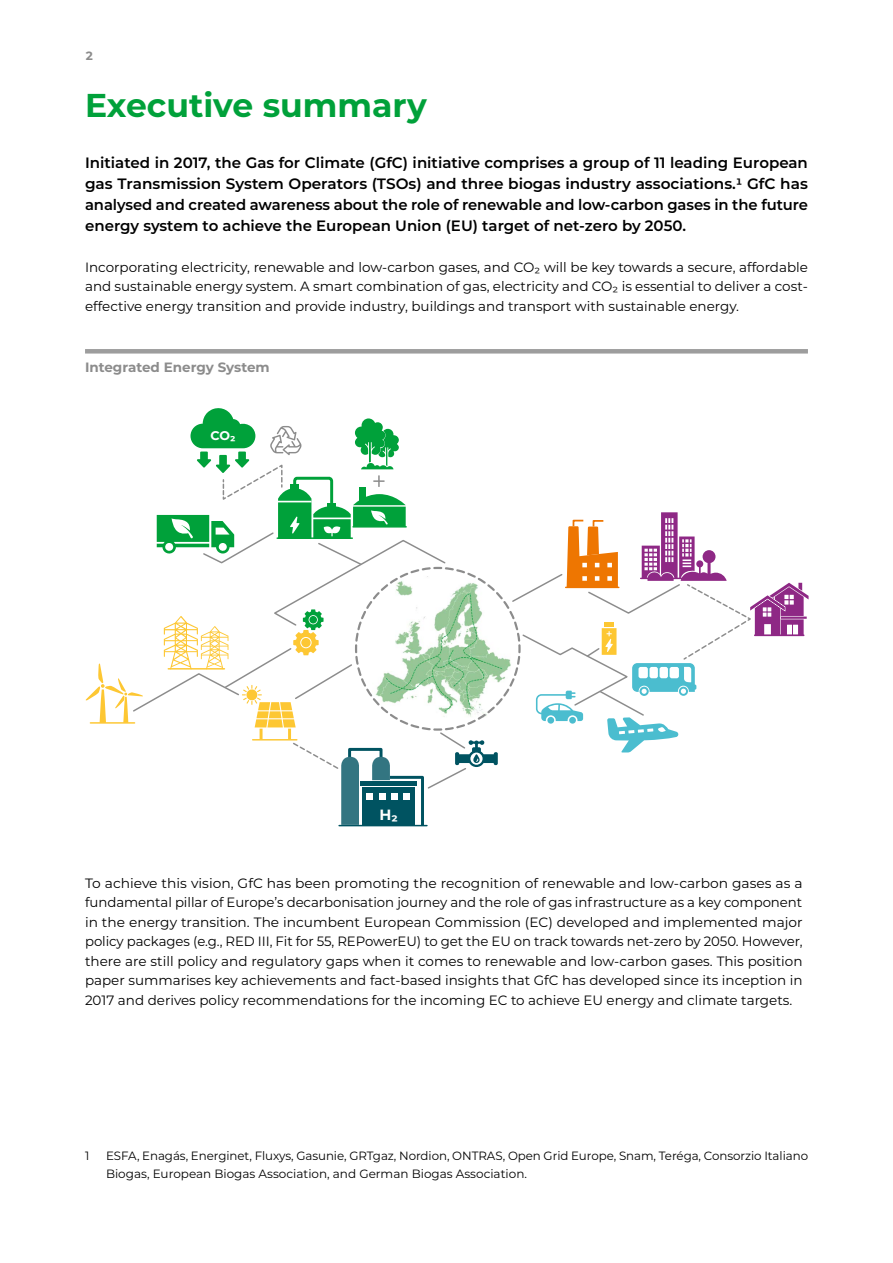
<style>
.page{position:relative;width:893px;height:1263px;background:#fff}
.page>*{position:absolute;margin:0;border:0;box-sizing:border-box;transform-origin:0 0}
.t1{font:700 33px "Montserrat";color:#00a13a}
.t2{font:600 15px/21px "Montserrat";color:#000;text-align:justify}
.t3{font:700 14.85px "Montserrat";color:#fff}
.t4{font:13.5px/19.5px "Montserrat";color:#000;text-align:justify}
.t5{font:700 13.5px "Montserrat";color:#8c8c8c}
.t6{font:700 12.6px "Montserrat";color:#fff}
.t7{font:12px/18px "Montserrat";letter-spacing:-.005em;color:#000}
.t8{font:700 12px "Montserrat";color:#8c8c8c}
</style>
<div class="page">
<div style="left:85px;top:349px;width:723px;height:5px;background:#9d9d9d"></div>
<svg style="left:86px;top:408px;width:722px;height:419px"></svg>
<hr style="left:277px;top:537px;width:75px;height:2px;background:#00a13a">
<hr style="left:353px;top:526px;width:53px;height:2px;background:#00a13a">
<hr style="left:566px;top:587px;width:53px;height:1px;background:#ee7601">
<hr style="left:641px;top:578px;width:53px;height:1px;background:#8e2885">
<p class="t8" style="left:86px;top:47px;width:7px">2</p>
<h1 class="t1" style="left:85px;top:81px;width:343px">Executive summary</h1>
<p class="t2" style="left:85px;top:151px;width:725px">Initiated in 2017, the Gas for Climate (GfC) initiative comprises a group of 11 leading European gas Transmission System Operators (TSOs) and three biogas industry associations.1 GfC has analysed and created awareness about the role of renewable and low-carbon gases in the future energy system to achieve the European Union (EU) target of net-zero by 2050.</p>
<p class="t4" style="left:85px;top:256px;width:724px">Incorporating electricity, renewable and low-carbon gases, and CO2 will be key towards a secure, affordable and sustainable energy system. A smart combination of gas, electricity and CO2 is essential to deliver a cost&shy;effective energy transition and provide industry, buildings and transport with sustainable energy.</p>
<p class="t5" style="left:85px;top:357px;width:186px">Integrated Energy System</p>
<p class="t6" style="left:210px;top:427px;width:27px">CO2</p>
<p class="t3" style="left:380px;top:804px;width:20px">H2</p>
<p class="t4" style="left:85px;top:873px;width:719px">To achieve this vision, GfC has been promoting the recognition of renewable and low-carbon gases as a fundamental pillar of Europe’s decarbonisation journey and the role of gas infrastructure as a key component in the energy transition. The incumbent European Commission (EC) developed and implemented major policy packages (e.g., RED III, Fit for 55, REPowerEU) to get the EU on track towards net-zero by 2050. However, there are still policy and regulatory gaps when it comes to renewable and low-carbon gases. This position paper summarises key achievements and fact-based insights that GfC has developed since its inception in 2017 and derives policy recommendations for the incoming EC to achieve EU energy and climate targets.</p>
<p class="t7" style="left:85px;top:1146px;width:6px">1</p>
<p class="t7" style="left:106px;top:1146px;width:704px">ESFA, Enagás, Energinet, Fluxys, Gasunie, GRTgaz, Nordion, ONTRAS, Open Grid Europe, Snam, Teréga, Consorzio Italiano<br>Biogas, European Biogas Association, and German Biogas Association.</p>
</div>
